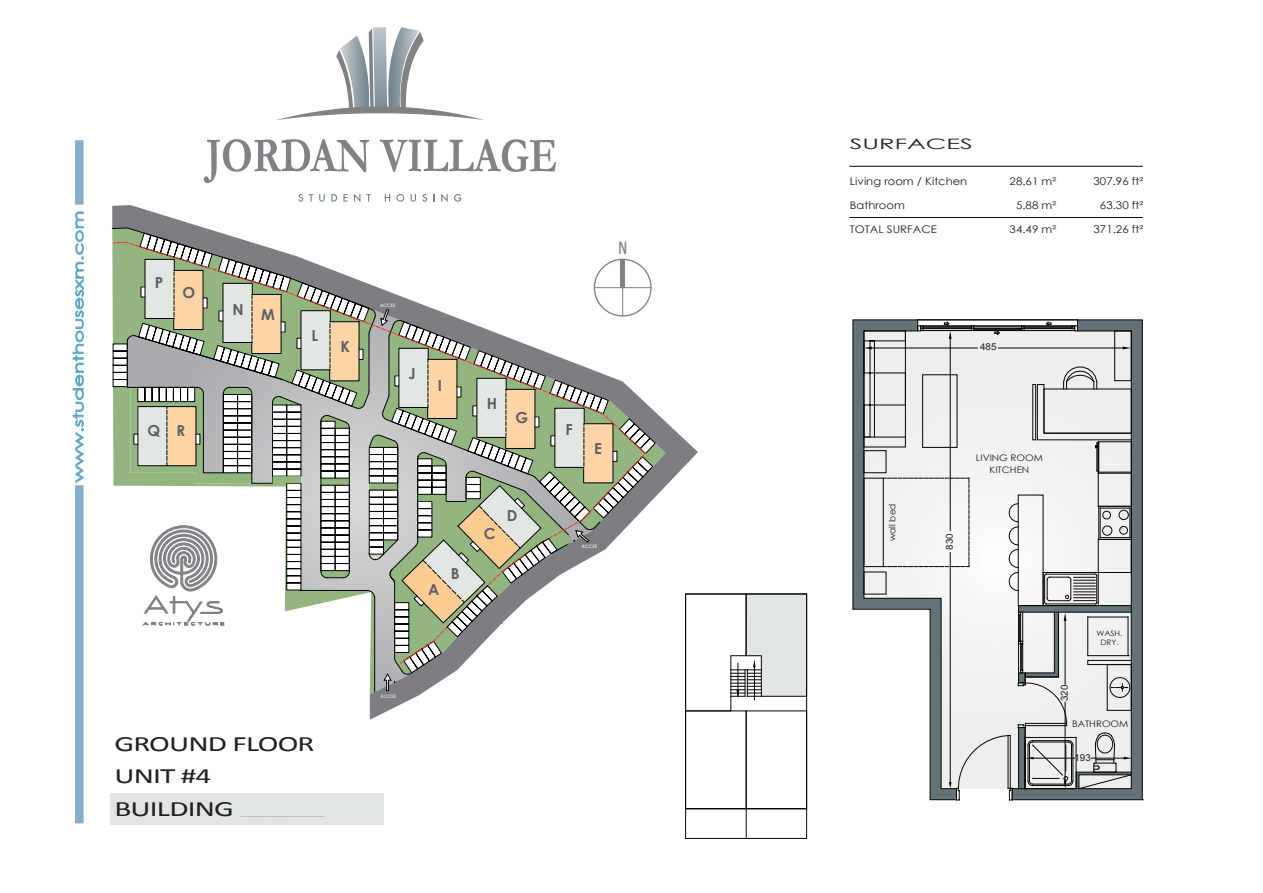
<style>
.page{position:relative;width:1263px;height:893px;background:#fff}
.page>*{position:absolute;margin:0;border:0;box-sizing:border-box;transform-origin:0 0}
.t1{font:21.9px/32.4px "Calibri";letter-spacing:-.025em;color:#231f20;scale:1.43 1}
.t2{font:500 condensed 18.15px "Franklin Gothic";color:#808285;scale:.85 1}
.t3{font:700 15.15px "Century Gothic";color:#5d5f63}
.t4{font:14.4px "Century Gothic";color:#231f20;scale:1.77 1}
.t5{font:13.5px "Century Gothic";color:#5fa6c9;scale:1.48 1}
.t6{font:10.8px "Century Gothic";color:#231f20;scale:1.07 1}
.t7{font:10.5px "Century Gothic";color:#231f20;scale:1.1 1}
.t8{font:9.6px "Arial";color:#231f20}
.t9{font:9px/12px "Century Gothic";color:#231f20;text-align:center;scale:1.1 1}
.t10{font:9px "Century Gothic";color:#231f20}
.t11{font:7.5px/9px "Century Gothic";color:#231f20;text-align:center;scale:1.1 1}
.t12{font:700 4.8px "Century Gothic";color:#dadbdd}
.t13{font:2.4px "Calibri";color:#231f20;scale:10.49 1}
</style>
<div class="page">
<svg style="left:957px;top:331px;width:54px;height:252px"></svg>
<hr style="left:998px;top:348px;width:125px;height:1px;background:#040503">
<hr style="left:872px;top:348px;width:105px;height:1px;background:#040503">
<svg style="left:957px;top:478px;width:13px;height:89px"></svg>
<svg style="left:1009px;top:503px;width:2px;height:85px"></svg>
<svg style="left:994px;top:331px;width:6px;height:4px"></svg>
<hr style="left:923px;top:330px;width:48px;height:1px;background:#050504">
<hr style="left:923px;top:328px;width:48px;height:1px;background:#050504">
<hr style="left:923px;top:327px;width:48px;height:1px;background:#050504">
<hr style="left:923px;top:326px;width:48px;height:1px;background:#050504">
<hr style="left:974px;top:326px;width:47px;height:1px;background:#050504">
<hr style="left:974px;top:330px;width:47px;height:1px;background:#050504">
<hr style="left:974px;top:328px;width:47px;height:1px;background:#050504">
<hr style="left:974px;top:329px;width:47px;height:1px;background:#050504">
<svg style="left:971px;top:326px;width:3px;height:5px"></svg>
<svg style="left:1011px;top:319px;width:132px;height:481px"></svg>
<svg style="left:852px;top:319px;width:105px;height:481px"></svg>
<svg style="left:949px;top:611px;width:183px;height:190px"></svg>
<hr style="left:918px;top:320px;width:159px;height:1px;background:#050504">
<svg style="left:1037px;top:367px;width:95px;height:105px"></svg>
<div style="left:1018px;top:727px;width:7px;height:62px;border:1px solid #050504"></div>
<div style="left:922px;top:375px;width:35px;height:73px;border:1px solid #040503"></div>
<div style="left:685px;top:808px;width:122px;height:31px;border:1px solid #050504"></div>
<div style="left:746px;top:711px;width:61px;height:98px;border:1px solid #050504"></div>
<div style="left:685px;top:711px;width:61px;height:98px;border:1px solid #050504"></div>
<svg style="left:698px;top:594px;width:109px;height:117px"></svg>
<svg style="left:746px;top:809px;width:1px;height:29px"></svg>
<hr style="left:850px;top:166px;width:292px;height:1px;background:#050504">
<hr style="left:850px;top:217px;width:292px;height:1px;background:#050504">
<div style="left:111px;top:793px;width:273px;height:32px;background:#e2e6e2"></div>
<div style="left:75px;top:140px;width:9px;height:65px;background:#86aeca"></div>
<svg style="left:73px;top:212px;width:11px;height:271px"></svg>
<div style="left:75px;top:485px;width:9px;height:338px;background:#86aeca"></div>
<svg style="left:204px;top:139px;width:165px;height:44px"></svg>
<svg style="left:380px;top:139px;width:176px;height:33px"></svg>
<svg style="left:276px;top:27px;width:208px;height:93px"></svg>
<svg style="left:298px;top:194px;width:5px;height:8px"></svg>
<svg style="left:309px;top:194px;width:4px;height:8px"></svg>
<svg style="left:319px;top:194px;width:6px;height:8px"></svg>
<svg style="left:331px;top:194px;width:6px;height:8px"></svg>
<svg style="left:343px;top:194px;width:4px;height:8px"></svg>
<svg style="left:354px;top:194px;width:6px;height:8px"></svg>
<svg style="left:366px;top:194px;width:5px;height:8px"></svg>
<svg style="left:385px;top:194px;width:5px;height:8px"></svg>
<svg style="left:396px;top:194px;width:8px;height:8px"></svg>
<svg style="left:411px;top:194px;width:5px;height:8px"></svg>
<svg style="left:422px;top:194px;width:5px;height:8px"></svg>
<svg style="left:441px;top:194px;width:7px;height:8px"></svg>
<svg style="left:454px;top:194px;width:7px;height:8px"></svg>
<svg style="left:112px;top:205px;width:586px;height:515px"></svg>
<hr style="left:374px;top:598px;width:1px;height:94px;background:#000">
<svg style="left:112px;top:227px;width:554px;height:464px"></svg>
<div style="left:594px;top:259px;width:58px;height:58px;border:1px solid #808285;border-radius:50%"></div>
<hr style="left:594px;top:287px;width:57px;height:1px;background:#808285">
<hr style="left:622px;top:259px;width:1px;height:57px;background:#808285">
<div style="left:620px;top:259px;width:5px;height:29px;background:#808285"></div>
<p class="t5" style="left:69px;top:482px;width:185px;rotate:-90deg">www.studenthousesxm.com</p>
<h3 class="t3" style="left:155px;top:271px;width:10px">P</h3>
<h3 class="t3" style="left:183px;top:281px;width:14px">O</h3>
<h3 class="t3" style="left:148px;top:419px;width:39px">Q R</h3>
<h3 class="t3" style="left:233px;top:301px;width:44px">N M</h3>
<h3 class="t3" style="left:311px;top:324px;width:8px">L</h3>
<h3 class="t3" style="left:340px;top:335px;width:11px">K</h3>
<p class="t12" style="left:380px;top:302px;width:17px">ACCES</p>
<h3 class="t3" style="left:408px;top:362px;width:9px">J</h3>
<h3 class="t3" style="left:438px;top:374px;width:6px">I</h3>
<h3 class="t3" style="left:487px;top:391px;width:12px">H</h3>
<h3 class="t3" style="left:515px;top:406px;width:14px">G</h3>
<h3 class="t3" style="left:428px;top:577px;width:13px">A</h3>
<h3 class="t3" style="left:451px;top:562px;width:10px">B</h3>
<h3 class="t3" style="left:484px;top:522px;width:13px">C</h3>
<h3 class="t3" style="left:507px;top:504px;width:12px">D</h3>
<h2 class="t2" style="left:618px;top:236px;width:12px">N</h2>
<h3 class="t3" style="left:565px;top:418px;width:9px">F</h3>
<h3 class="t3" style="left:594px;top:437px;width:9px">E</h3>
<p class="t12" style="left:581px;top:542px;width:17px">ACCES</p>
<h1 class="t1" style="left:114px;top:727px;width:141px">GROUND FLOOR<br>UNIT #4<br>BUILDING</h1>
<p class="t13" style="left:239px;top:813px;width:10px">_______</p>
<p class="t12" style="left:380px;top:692px;width:17px">ACCES</p>
<h3 class="t4" style="left:850px;top:134px;width:71px">SURFACES</h3>
<p class="t7" style="left:850px;top:174px;width:108px">Living room / Kitchen</p>
<p class="t7" style="left:850px;top:198px;width:51px">Bathroom</p>
<p class="t7" style="left:850px;top:222px;width:81px">TOTAL SURFACE</p>
<p class="t7" style="left:1010px;top:174px;width:44px">28.61 m²</p>
<p class="t7" style="left:1016px;top:198px;width:38px">5.88 m²</p>
<p class="t7" style="left:1010px;top:222px;width:44px">34.49 m²</p>
<p class="t6" style="left:1093px;top:174px;width:48px">307.96 ft²</p>
<p class="t6" style="left:1100px;top:198px;width:42px">63.30 ft²</p>
<p class="t6" style="left:1093px;top:222px;width:48px">371.26 ft²</p>
<p class="t10" style="left:886px;top:541px;width:39px;rotate:-90deg">wall bed</p>
<p class="t8" style="left:980px;top:341px;width:18px">485</p>
<p class="t9" style="left:976px;top:451px;width:62px">LIVING ROOM<br>KITCHEN</p>
<p class="t8" style="left:943px;top:550px;width:18px;rotate:-90deg">830</p>
<p class="t8" style="left:1058px;top:701px;width:18px;rotate:-90deg">320</p>
<p class="t11" style="left:1096px;top:629px;width:25px">WASH.<br>DRY.</p>
<p class="t9" style="left:1072px;top:717px;width:53px">BATHROOM</p>
<p class="t8" style="left:1074px;top:752px;width:18px">193</p>
</div>
